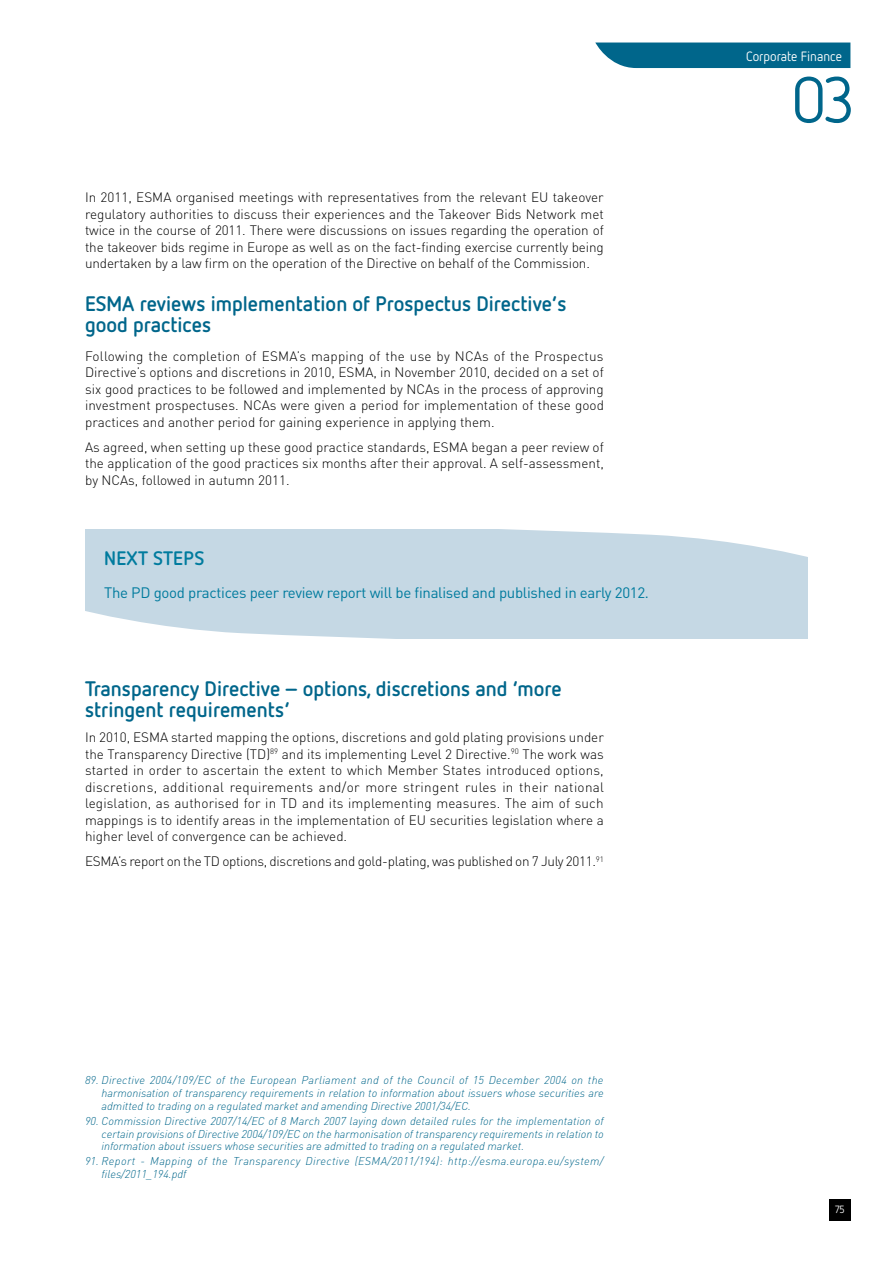
<style>
.page{position:relative;width:893px;height:1263px;background:#fff}
.page>*{position:absolute;margin:0;border:0;box-sizing:border-box;transform-origin:0 0}
.t1{font:64.5px "Netto OT";color:#00668b}
.t2{font:700 21px/21px "Netto OT";color:#00668b}
.t3{font:700 19.5px "Netto OT";color:#007b9e}
.t4{font:15px "DIN";letter-spacing:-.02em;color:#007b9e}
.t5{font:300 13.5px/16.5px "DIN";letter-spacing:-.01em;color:#000;text-align:justify}
.t6{font:13.5px "Netto OT";color:#fff}
.t7{font:italic 300 11.25px/12.8px "DIN";color:#00668b;text-align:justify}
.t8{font:italic 300 11.25px/12.8px "DIN";letter-spacing:.03em;color:#00668b}
.t9{font:10.5px "Netto OT";color:#fff}
</style>
<div class="page">
<div style="left:829px;top:1199px;width:21px;height:21px;background:#000"></div>
<div style="left:595px;top:43px;width:255px;height:25px;background:#00668b"></div>
<div style="left:85px;top:529px;width:723px;height:110px;background:#c5d8e4"></div>
<svg style="left:504px;top:529px;width:304px;height:28px"></svg>
<svg style="left:85px;top:611px;width:306px;height:28px"></svg>
<p class="t5" style="left:85px;top:189px;width:520px">In 2011, ESMA organised meetings with representatives from the relevant EU takeover regulatory authorities to discuss their experiences and the Takeover Bids Network met twice in the course of 2011. There were discussions on issues regarding the operation of the takeover bids regime in Europe as well as on the fact-finding exercise currently being undertaken by a law firm on the operation of the Directive on behalf of the Commission.</p>
<h2 class="t2" style="left:85px;top:292px;width:483px">ESMA reviews implementation of Prospectus Directive’s good practices</h2>
<p class="t5" style="left:85px;top:347px;width:520px">Following the completion of ESMA’s mapping of the use by NCAs of the Prospectus Directive’s options and discretions in 2010, ESMA, in November 2010, decided on a set of six good practices to be followed and implemented by NCAs in the process of approving investment prospectuses. NCAs were given a period for implementation of these good practices and another period for gaining experience in applying them.</p>
<p class="t5" style="left:85px;top:438px;width:520px">As agreed, when setting up these good practice standards, ESMA began a peer review of the application of the good practices six months after their approval. A self-assessment, by NCAs, followed in autumn 2011.</p>
<h3 class="t3" style="left:104px;top:546px;width:60px">Next steps</h3>
<p class="t4" style="left:104px;top:583px;width:546px">The PD good practices peer review report will be finalised and published in early 2012.</p>
<h2 class="t2" style="left:85px;top:677px;width:478px">Transparency Directive – options, discretions and ‘more stringent requirements’</h2>
<p class="t5" style="left:85px;top:729px;width:521px">In 2010, ESMA started mapping the options, discretions and gold plating provisions under the Transparency Directive (TD)<sup>89</sup> and its implementing Level 2 Directive.<sup>90</sup> The work was started in order to ascertain the extent to which Member States introduced options, discretions, additional requirements and/or more stringent rules in their national legislation, as authorised for in TD and its implementing measures. The aim of such mappings is to identify areas in the implementation of EU securities legislation where a higher level of convergence can be achieved.</p>
<p class="t5" style="left:85px;top:853px;width:520px">ESMA’s report on the TD options, discretions and gold-plating, was published on 7 July 2011.<sup>91</sup></p>
<p class="t7" style="left:102px;top:1074px;width:504px;text-indent:-17px">89. Directive 2004/109/EC of the European Parliament and of the Council of 15 December 2004 on the harmonisation of transparency requirements in relation to information about issuers whose securities are admitted to trading on a regulated market and amending Directive 2001/34/EC.</p>
<p class="t7" style="left:102px;top:1114px;width:504px;text-indent:-17px">90. Commission Directive 2007/14/EC of 8 March 2007 laying down detailed rules for the implementation of certain provisions of Directive 2004/109/EC on the harmonisation of transparency requirements in relation to information about issuers whose securities are admitted to trading on a regulated market.</p>
<p class="t8" style="left:102px;top:1154px;width:503px;text-indent:-17px">91. Report - Mapping of the Transparency Directive (ESMA/2011/194): http://esma.europa.eu/system/ files/2011_194.pdf</p>
<p class="t6" style="left:746px;top:47px;width:97px">Corporate Finance</p>
<h1 class="t1" style="left:791px;top:60px;width:65px">03</h1>
<p class="t9" style="left:835px;top:1203px;width:11px">75</p>
</div>
